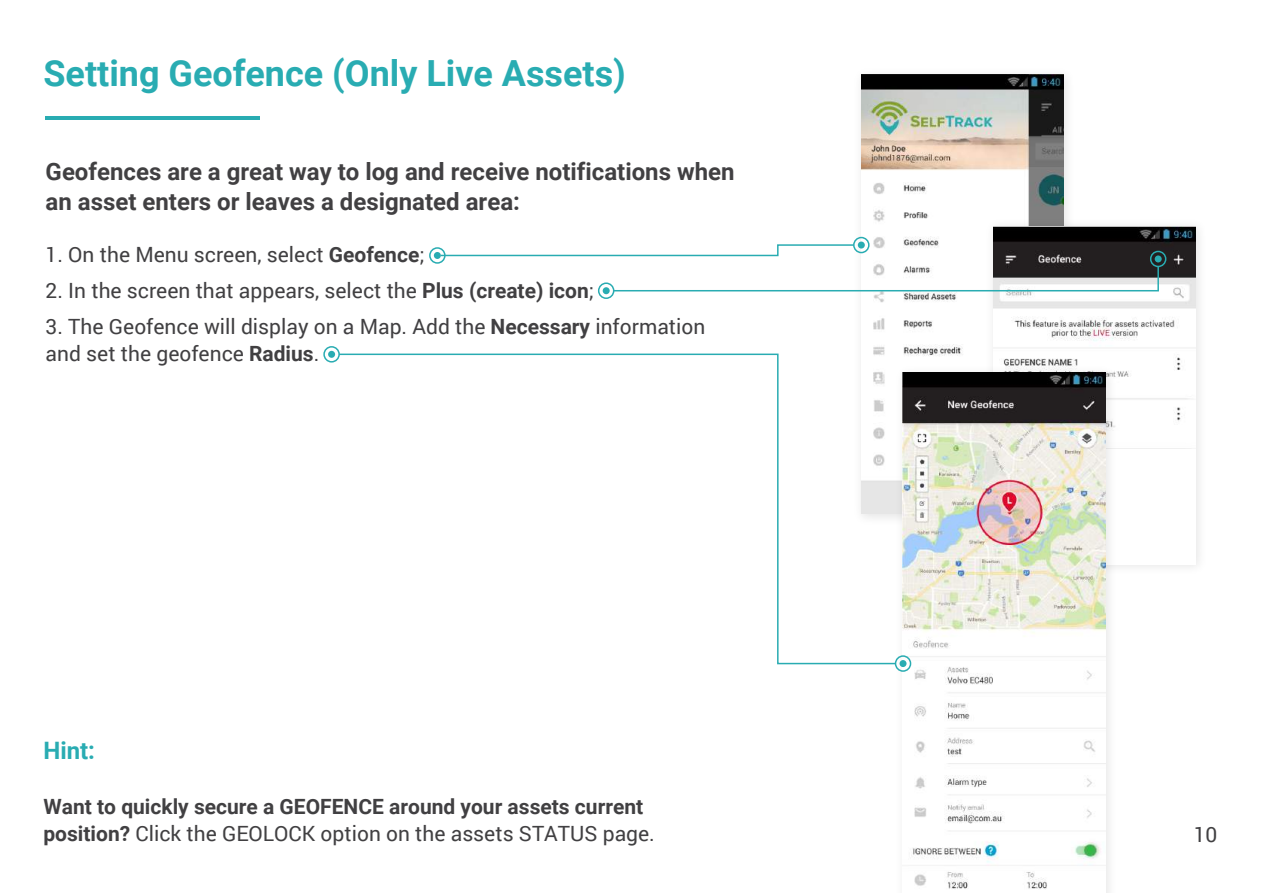
<style>
.page{position:relative;width:1263px;height:893px;background:#fff}
.page>*{position:absolute;margin:0;border:0;box-sizing:border-box;transform-origin:0 0}
.t1{font:700 36px "Roboto";color:#29acb2}
.t2{font:700 24px/30px "Roboto";color:#414042}
.t3{font:700 24px "Roboto";color:#29acb2}
.t4{font:21px/27px "Roboto";color:#414042}
.t5{font:700 21px/27px "Roboto";color:#414042}
.s1{font-weight:700}
.s2{font-weight:400}
</style>
<div class="page">
<img style="left:853px;top:74px;width:214px;height:180px">
<img style="left:861px;top:75px;width:203px;height:281px">
<img style="left:980px;top:214px;width:219px;height:353px">
<img style="left:993px;top:227px;width:202px;height:337px">
<img style="left:895px;top:361px;width:226px;height:532px">
<img style="left:903px;top:373px;width:202px;height:520px">
<div style="left:434px;top:252px;width:7px;height:7px;background:#29acb2;border-radius:50%"></div>
<div style="left:429px;top:247px;width:17px;height:17px;border:2px solid #29acb2;border-radius:50%"></div>
<div style="left:603px;top:287px;width:7px;height:7px;background:#29acb2;border-radius:50%"></div>
<div style="left:598px;top:282px;width:16px;height:17px;border:2px solid #29acb2;border-radius:50%"></div>
<div style="left:328px;top:351px;width:7px;height:7px;background:#29acb2;border-radius:50%"></div>
<div style="left:323px;top:346px;width:17px;height:17px;border:2px solid #29acb2;border-radius:50%"></div>
<div style="left:858px;top:242px;width:7px;height:7px;background:#29acb2;border-radius:50%"></div>
<div style="left:853px;top:237px;width:16px;height:16px;border:2px solid #29acb2;border-radius:50%"></div>
<div style="left:1155px;top:255px;width:7px;height:7px;background:#29acb2;border-radius:50%"></div>
<div style="left:1150px;top:251px;width:16px;height:16px;border:2px solid #29acb2;border-radius:50%"></div>
<div style="left:899px;top:660px;width:7px;height:7px;background:#29acb2;border-radius:50%"></div>
<div style="left:895px;top:655px;width:16px;height:17px;border:2px solid #29acb2;border-radius:50%"></div>
<svg style="left:439px;top:244px;width:416px;height:13px"></svg>
<svg style="left:612px;top:265px;width:548px;height:27px"></svg>
<svg style="left:338px;top:353px;width:559px;height:312px"></svg>
<hr style="left:46px;top:116px;width:214px;height:3px;background:#29acb2">
<h1 class="t1" style="left:43px;top:48px;width:584px">Setting Geofence (Only Live Assets)</h1>
<p class="t2" style="left:46px;top:156px;width:690px">Geofences are a great way to log and receive notifications when an asset enters or leaves a designated area:</p>
<p class="t4" style="left:46px;top:240px;width:381px">1. On the Menu screen, select <span class="s1">Geofence</span>;</p>
<p class="t4" style="left:46px;top:276px;width:550px">2. In the screen that appears, select the <span class="s1">Plus (create) icon</span>;</p>
<p class="t4" style="left:46px;top:312px;width:661px">3. The Geofence will display on a Map. Add the <span class="s1">Necessary</span> information and set the geofence <span class="s1">Radius</span>.</p>
<p class="t3" style="left:43px;top:734px;width:53px">Hint:</p>
<p class="t5" style="left:43px;top:793px;width:613px">Want to quickly secure a GEOFENCE around your assets current position? <span class="s2">Click the GEOLOCK option on the assets STATUS page.</span></p>
<p class="t4" style="left:1194px;top:820px;width:25px">10</p>
</div>
